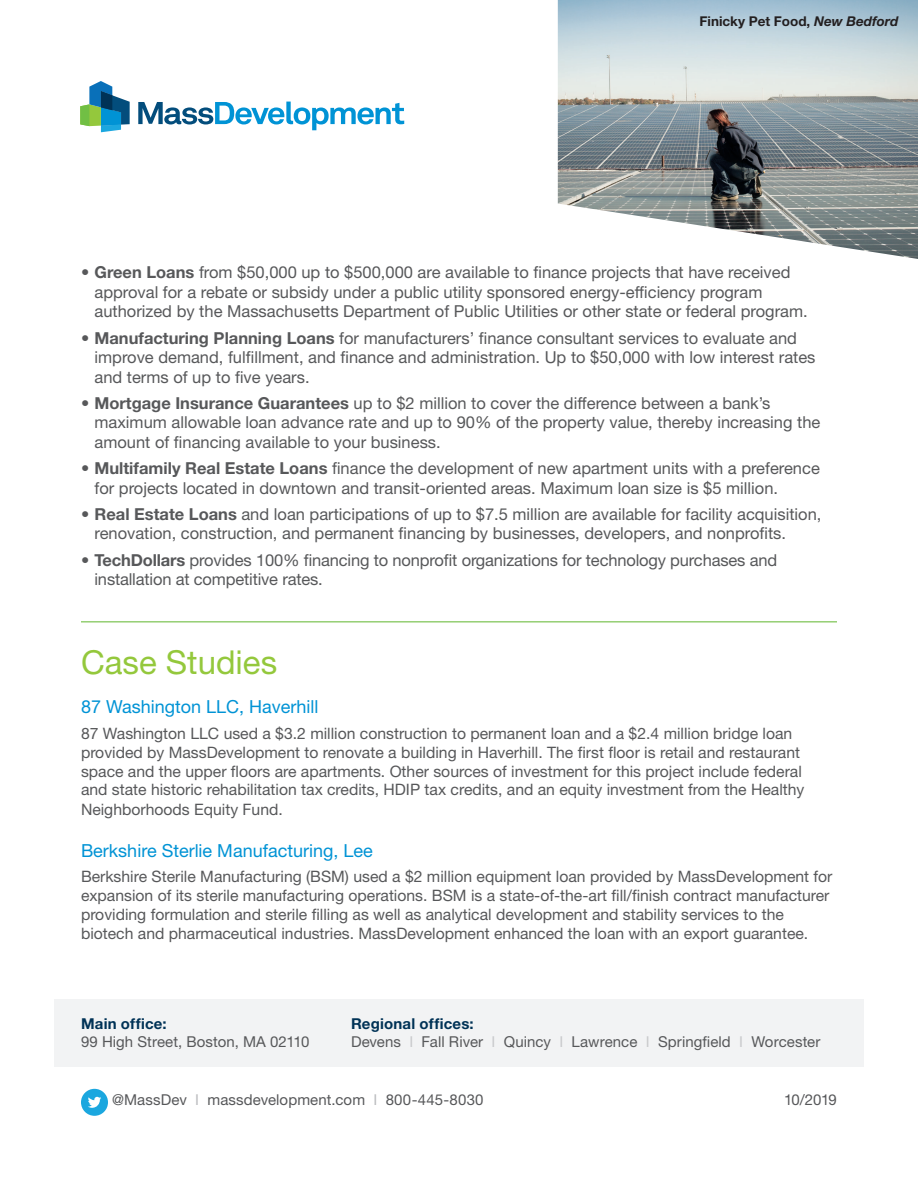
<style>
.page{position:relative;width:918px;height:1188px;background:#fff}
.page>*{position:absolute;margin:0;border:0;box-sizing:border-box;transform-origin:0 0}
.t1{font:33px "Helvetica Neue LT Std";color:#94c83c}
.t2{font:18px "Helvetica Neue LT Std";color:#0093d5}
.General_Text{font:16.5px/19.5px "Helvetica Neue LT Std";color:#57585a}
.t3{font:15.75px/19.2px "Helvetica Neue LT Std";color:#57585a}
.t4{font:15px "Helvetica Neue LT Std";letter-spacing:.005em;color:#57585a}
.t5{font:700 15px "Helvetica Neue LT Std";letter-spacing:.015em;color:#003256}
.t6{font:700 13.5px "Helvetica Neue LT Std";color:#231f20}
.s1{font-style:italic}
.s2{font-weight:700}
.s3{color:#c9cacc}
.s4{color:#bcbdc0}
</style>
<div class="page">
<div style="left:54px;top:999px;width:810px;height:67px;background:#f2f3f4"></div>
<div style="left:81px;top:1089px;width:27px;height:27px;background:#1ba7df;border-radius:50%"></div>
<svg style="left:88px;top:1097px;width:13px;height:11px"></svg>
<svg style="left:138px;top:102px;width:266px;height:28px"></svg>
<svg style="left:80px;top:81px;width:50px;height:51px"></svg>
<img style="left:558px;top:0;width:360px;height:259px">
<hr style="left:81px;top:621px;width:756px;height:1px;background:#71bf44">
<p class="t6" style="left:700px;top:13px;width:200px">Finicky Pet Food, <span class="s1">New Bedford</span></p>
<p class="General_Text" style="left:94px;top:262px;width:715px;text-indent:-14px">• <span class="s2">Green Loans</span> from $50,000 up to $500,000 are available to finance projects that have received approval for a rebate or subsidy under a public utility sponsored energy-efficiency program authorized by the Massachusetts Department of Public Utilities or other state or federal program.</p>
<p class="General_Text" style="left:94px;top:328px;width:723px;text-indent:-14px">• <span class="s2">Manufacturing Planning Loans</span> for manufacturers’ finance consultant services to evaluate and improve demand, fulfillment, and finance and administration. Up to $50,000 with low interest rates and terms of up to five years.</p>
<p class="General_Text" style="left:94px;top:393px;width:727px;text-indent:-14px">• <span class="s2">Mortgage Insurance Guarantees</span> up to $2 million to cover the difference between a bank’s maximum allowable loan advance rate and up to 90% of the property value, thereby increasing the amount of financing available to your business.</p>
<p class="General_Text" style="left:94px;top:458px;width:727px;text-indent:-14px">• <span class="s2">Multifamily Real Estate Loans</span> finance the development of new apartment units with a preference for projects located in downtown and transit-oriented areas. Maximum loan size is $5 million.</p>
<p class="General_Text" style="left:94px;top:504px;width:729px;text-indent:-14px">• <span class="s2">Real Estate Loans</span> and loan participations of up to $7.5 million are available for facility acquisition, renovation, construction, and permanent financing by businesses, developers, and nonprofits.</p>
<p class="General_Text" style="left:94px;top:550px;width:684px;text-indent:-14px">• <span class="s2">TechDollars</span> provides 100% financing to nonprofit organizations for technology purchases and installation at competitive rates.</p>
<p class="t1" style="left:81px;top:643px;width:198px">Case Studies</p>
<p class="t2" style="left:81px;top:696px;width:239px">87 Washington LLC, Haverhill</p>
<p class="t3" style="left:81px;top:723px;width:725px">87 Washington LLC used a $3.2 million construction to permanent loan and a $2.4 million bridge loan provided by MassDevelopment to renovate a building in Haverhill. The first floor is retail and restaurant space and the upper floors are apartments. Other sources of investment for this project include federal and state historic rehabilitation tax credits, HDIP tax credits, and an equity investment from the Healthy Neighborhoods Equity Fund.</p>
<p class="t2" style="left:81px;top:840px;width:293px">Berkshire Sterlie Manufacturing, Lee</p>
<p class="t3" style="left:81px;top:867px;width:753px">Berkshire Sterile Manufacturing (BSM) used a $2 million equipment loan provided by MassDevelopment for expansion of its sterile manufacturing operations. BSM is a state-of-the-art fill/finish contract manufacturer providing formulation and sterile filling as well as analytical development and stability services to the biotech and pharmaceutical industries. MassDevelopment enhanced the loan with an export guarantee.</p>
<p class="t5" style="left:81px;top:1014px;width:87px">Main office:</p>
<p class="t5" style="left:351px;top:1014px;width:124px">Regional offices:</p>
<p class="t4" style="left:81px;top:1033px;width:230px">99 High Street, Boston, MA 02110</p>
<p class="t4" style="left:351px;top:1033px;width:471px">Devens <span class="s3">I</span> Fall River <span class="s3">I</span> Quincy <span class="s3">I</span> Lawrence <span class="s3">I</span> Springfield <span class="s3">I</span> Worcester</p>
<p class="t4" style="left:112px;top:1090px;width:373px">@MassDev <span class="s4">I</span> massdevelopment.com <span class="s4">I</span> 800-445-8030</p>
<p class="t4" style="left:784px;top:1090px;width:55px">10/2019</p>
</div>
